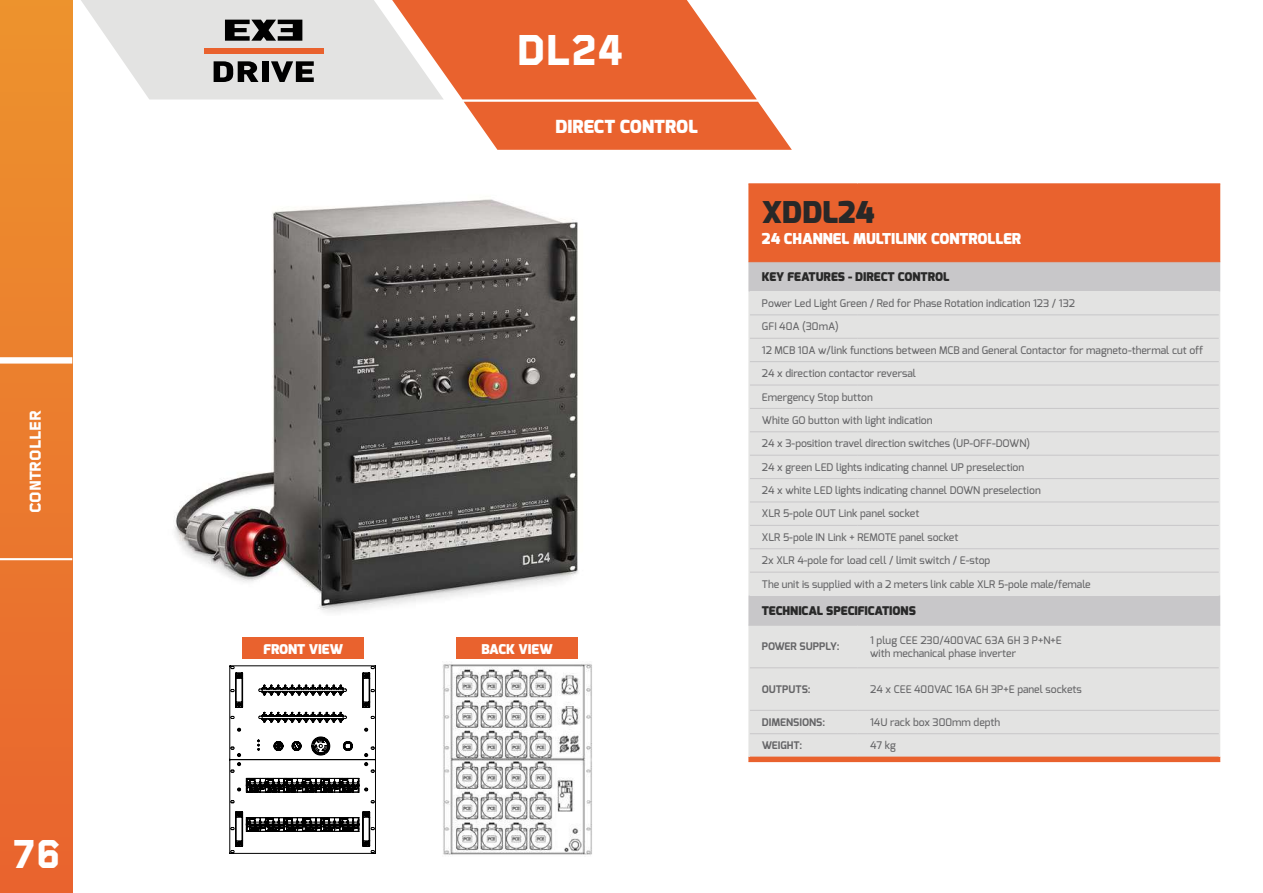
<style>
.page{position:relative;width:1263px;height:893px;background:#fff}
.page>*{position:absolute;margin:0;border:0;box-sizing:border-box;transform-origin:0 0}
.t1{font:800 45px "Foundry Gridnik W03";color:#fff}
.t2{font:800 42px "Foundry Gridnik W03";color:#fff}
.t3{font:900 30px "Exo";color:#282828}
.t4{font:900 18px "Exo";letter-spacing:.005em;color:#fff}
.t5{font:800 16.5px "Foundry Gridnik W03";color:#fff}
.t6{font:900 15px "Exo";color:#fff}
.t7{font:900 13.5px "Exo";color:#fff}
.t8{font:900 12px "Exo";color:#292929}
.t9{font:500 10.5px/12.6px "Exo";color:#656567}
.t10{font:700 10.5px "Exo";color:#656567}
</style>
<div class="page">
<div style="left:0;top:0;width:72px;height:893px;background:linear-gradient(to bottom,#ed932d,#e9642f)"></div>
<div style="left:0;top:357px;width:72px;height:7px;background:#fff"></div>
<hr style="left:0;top:558px;width:72px;height:2px;background:#fff">
<svg style="left:230px;top:665px;width:146px;height:189px"></svg>
<img style="left:442px;top:662px;width:150px;height:193px">
<img style="left:174px;top:199px;width:404px;height:413px">
<svg style="left:392px;top:0;width:400px;height:150px;fill:#e9622e"></svg>
<svg style="left:81px;top:0;width:363px;height:99px;background:#d8cec9"></svg>
<div style="left:243px;top:637px;width:121px;height:21px;background:#e9622e"></div>
<div style="left:456px;top:637px;width:122px;height:21px;background:#e9622e"></div>
<div style="left:749px;top:184px;width:470px;height:78px;background:#e9622e"></div>
<div style="left:750px;top:262px;width:469px;height:29px;background:#c8c7c9"></div>
<svg style="left:750px;top:291px;width:469px;height:466px;background:#e0e0df"></svg>
<div style="left:749px;top:757px;width:470px;height:5px;background:#e9622e"></div>
<hr style="left:748px;top:761px;width:109px;height:1px;background:#e9622e">
<hr style="left:857px;top:761px;width:363px;height:1px;background:#e9622e">
<hr style="left:748px;top:291px;width:2px;height:24px;background:#e3e3e2">
<hr style="left:748px;top:315px;width:2px;height:23px;background:#e3e3e2">
<hr style="left:748px;top:338px;width:2px;height:24px;background:#e3e3e2">
<hr style="left:748px;top:362px;width:2px;height:23px;background:#e3e3e2">
<hr style="left:748px;top:385px;width:2px;height:23px;background:#e3e3e2">
<hr style="left:748px;top:408px;width:2px;height:24px;background:#e3e3e2">
<hr style="left:748px;top:432px;width:2px;height:23px;background:#e3e3e2">
<hr style="left:748px;top:455px;width:2px;height:24px;background:#e3e3e2">
<hr style="left:748px;top:479px;width:2px;height:23px;background:#e3e3e2">
<hr style="left:748px;top:502px;width:2px;height:23px;background:#e3e3e2">
<hr style="left:748px;top:525px;width:2px;height:24px;background:#e3e3e2">
<hr style="left:748px;top:549px;width:2px;height:23px;background:#e3e3e2">
<hr style="left:748px;top:572px;width:2px;height:23px;background:#e3e3e2">
<hr style="left:748px;top:625px;width:2px;height:43px;background:#e3e3e2">
<hr style="left:1219px;top:625px;width:1px;height:43px;background:#e3e3e2">
<hr style="left:748px;top:668px;width:2px;height:42px;background:#e3e3e2">
<hr style="left:1219px;top:668px;width:1px;height:42px;background:#e3e3e2">
<hr style="left:748px;top:710px;width:2px;height:24px;background:#e3e3e2">
<hr style="left:748px;top:734px;width:2px;height:23px;background:#e3e3e2">
<svg style="left:1219px;top:710px;width:1px;height:51px"></svg>
<hr style="left:748px;top:262px;width:2px;height:29px;background:#c8c7c9">
<svg style="left:1219px;top:262px;width:1px;height:333px"></svg>
<hr style="left:748px;top:595px;width:2px;height:30px;background:#c8c7c9">
<hr style="left:1219px;top:595px;width:1px;height:30px;background:#c8c7c9">
<hr style="left:750px;top:315px;width:107px;height:1px;background:#c8c7c9">
<hr style="left:857px;top:315px;width:362px;height:1px;background:#c8c7c9">
<hr style="left:748px;top:625px;width:109px;height:1px;background:#c8c7c9">
<hr style="left:857px;top:625px;width:363px;height:1px;background:#c8c7c9">
<hr style="left:750px;top:668px;width:107px;height:1px;background:#c8c7c9">
<hr style="left:857px;top:668px;width:362px;height:1px;background:#c8c7c9">
<hr style="left:750px;top:710px;width:107px;height:1px;background:#c8c7c9">
<hr style="left:857px;top:710px;width:362px;height:1px;background:#c8c7c9">
<hr style="left:750px;top:733px;width:107px;height:1px;background:#c8c7c9">
<hr style="left:857px;top:733px;width:362px;height:1px;background:#c8c7c9">
<hr style="left:748px;top:184px;width:2px;height:78px;background:#e9622e">
<hr style="left:1219px;top:184px;width:1px;height:78px;background:#e9622e">
<hr style="left:750px;top:338px;width:107px;height:1px;background:#c8c7c9">
<hr style="left:857px;top:338px;width:362px;height:1px;background:#c8c7c9">
<hr style="left:750px;top:361px;width:107px;height:1px;background:#c8c7c9">
<hr style="left:857px;top:361px;width:362px;height:1px;background:#c8c7c9">
<hr style="left:750px;top:385px;width:107px;height:1px;background:#c8c7c9">
<hr style="left:857px;top:385px;width:362px;height:1px;background:#c8c7c9">
<hr style="left:750px;top:408px;width:107px;height:1px;background:#c8c7c9">
<hr style="left:857px;top:408px;width:362px;height:1px;background:#c8c7c9">
<hr style="left:750px;top:432px;width:107px;height:1px;background:#c8c7c9">
<hr style="left:857px;top:432px;width:362px;height:1px;background:#c8c7c9">
<hr style="left:750px;top:455px;width:107px;height:1px;background:#c8c7c9">
<hr style="left:857px;top:455px;width:362px;height:1px;background:#c8c7c9">
<hr style="left:750px;top:478px;width:107px;height:1px;background:#c8c7c9">
<hr style="left:857px;top:478px;width:362px;height:1px;background:#c8c7c9">
<hr style="left:750px;top:502px;width:107px;height:1px;background:#c8c7c9">
<hr style="left:857px;top:502px;width:362px;height:1px;background:#c8c7c9">
<hr style="left:750px;top:525px;width:107px;height:1px;background:#c8c7c9">
<hr style="left:857px;top:525px;width:362px;height:1px;background:#c8c7c9">
<hr style="left:750px;top:548px;width:107px;height:1px;background:#c8c7c9">
<hr style="left:857px;top:548px;width:362px;height:1px;background:#c8c7c9">
<hr style="left:750px;top:572px;width:107px;height:1px;background:#c8c7c9">
<hr style="left:857px;top:572px;width:362px;height:1px;background:#c8c7c9">
<h3 class="t5" style="left:26px;top:513px;width:105px;rotate:-90deg">CONTROLLER</h3>
<h2 class="t2" style="left:12px;top:829px;width:50px">76</h2>
<h1 class="t1" style="left:516px;top:22px;width:109px">DL24</h1>
<h3 class="t4" style="left:555px;top:115px;width:144px">DIRECT CONTROL</h3>
<p class="t7" style="left:263px;top:640px;width:81px">FRONT VIEW</p>
<p class="t7" style="left:481px;top:640px;width:73px">BACK VIEW</p>
<h3 class="t3" style="left:762px;top:193px;width:114px">XDDL24</h3>
<h3 class="t6" style="left:762px;top:229px;width:261px">24 CHANNEL MULTILINK CONTROLLER</h3>
<p class="t8" style="left:762px;top:269px;width:189px">KEY FEATURES - DIRECT CONTROL</p>
<p class="t9" style="left:762px;top:297px;width:315px">Power Led Light Green / Red for Phase Rotation indication 123 / 132</p>
<p class="t9" style="left:762px;top:320px;width:78px">GFI 40A (30mA)</p>
<p class="t9" style="left:762px;top:344px;width:443px">12 MCB 10A w/link functions between MCB and General Contactor for magneto-thermal cut off</p>
<p class="t9" style="left:762px;top:367px;width:156px">24 x direction contactor reversal</p>
<p class="t9" style="left:762px;top:390px;width:112px">Emergency Stop button</p>
<p class="t9" style="left:762px;top:414px;width:172px">White GO button with light indication</p>
<p class="t9" style="left:762px;top:437px;width:270px">24 x 3-position travel direction switches (UP-OFF-DOWN)</p>
<p class="t9" style="left:762px;top:461px;width:264px">24 x green LED lights indicating channel UP preselection</p>
<p class="t9" style="left:762px;top:484px;width:280px">24 x white LED lights indicating channel DOWN preselection</p>
<p class="t9" style="left:762px;top:507px;width:159px">XLR 5-pole OUT Link panel socket</p>
<p class="t9" style="left:762px;top:531px;width:198px">XLR 5-pole IN Link + REMOTE panel socket</p>
<p class="t9" style="left:762px;top:554px;width:230px">2x XLR 4-pole for load cell / limit switch / E-stop</p>
<p class="t9" style="left:762px;top:577px;width:330px">The unit is supplied with a 2 meters link cable XLR 5-pole male/female</p>
<p class="t8" style="left:762px;top:603px;width:155px">TECHNICAL SPECIFICATIONS</p>
<p class="t10" style="left:762px;top:640px;width:79px">POWER SUPPLY:</p>
<p class="t9" style="left:870px;top:634px;width:193px">1 plug CEE 230/400VAC 63A 6H 3 P+N+E with mechanical phase inverter</p>
<p class="t10" style="left:762px;top:682px;width:50px">OUTPUTS:</p>
<p class="t9" style="left:870px;top:683px;width:213px">24 x CEE 400VAC 16A 6H 3P+E panel sockets</p>
<p class="t10" style="left:762px;top:715px;width:65px">DIMENSIONS:</p>
<p class="t9" style="left:870px;top:716px;width:132px">14U rack box 300mm depth</p>
<p class="t10" style="left:762px;top:739px;width:42px">WEIGHT:</p>
<p class="t9" style="left:870px;top:739px;width:27px">47 kg</p>
</div>
